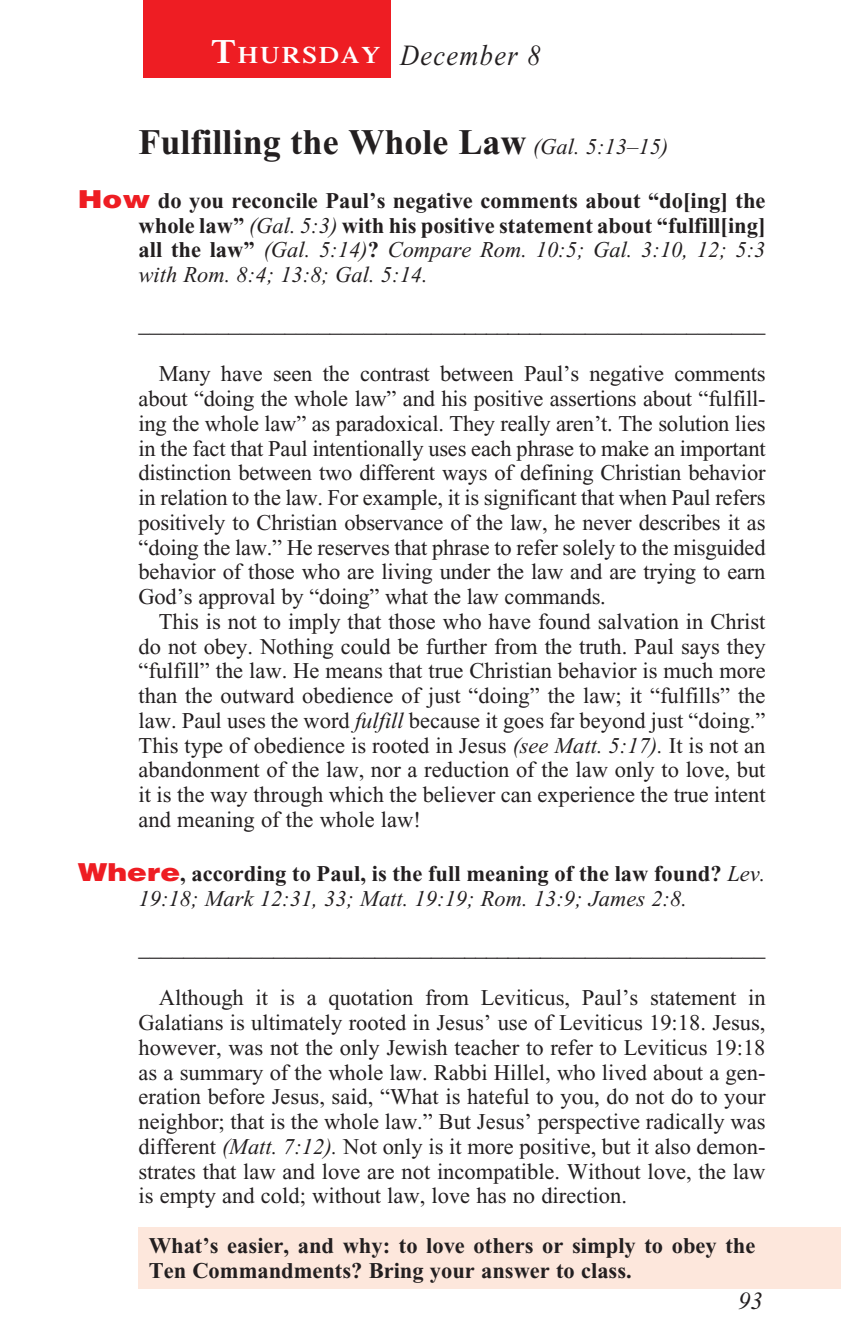
<style>
.page{position:relative;width:841px;height:1337px;background:#fff}
.page>*{position:absolute;margin:0;border:0;box-sizing:border-box;transform-origin:0 0}
._01-Daily_head{font:700 36px "Times New Roman";color:#231f20}
._00-Month-Day{font:italic 29.25px "Times New Roman";letter-spacing:.05em;color:#231f20;scale:.9 1}
.t1{font:italic 24.75px "Times New Roman";color:#231f20}
.t2{font:600 23.62px "Times";letter-spacing:.07em;color:#fff;scale:1.1 1}
._4-Body_Copy{font:22.5px/24.8px "Times New Roman";color:#231f20;text-align:justify}
._6-question{font:700 22.5px/24.8px "Times New Roman";color:#231f20;text-align:justify}
._6-question-2{font:italic 22.5px/24.8px "Times New Roman";color:#231f20}
.x-screened_box-text{font:700 22.5px/24.8px "Times New Roman";color:#231f20}
.s1{font-size:33.75px}
.s2{font-weight:400;font-style:italic;font-size:22.5px}
.s3{font-family:"Helvetica";font-weight:900;font-size:24.75px;color:#ee1d23}
.s4{font-weight:400;font-style:italic}
.s5{font-style:italic}
.s6{font-family:"Helvetica";font-weight:900;font-style:normal;font-size:24.75px;color:#ee1d23}
.s7{font-weight:700;font-style:normal}
</style>
<div class="page">
<div style="left:138px;top:1227px;width:702px;height:61px;background:#fde7dc"></div>
<div style="left:143px;top:0;width:247px;height:77px;background:#ee1d23"></div>
<p class="t2" style="left:211px;top:41px;width:155px"><span class="s1">T</span>HURSDAY</p>
<p class="_00-Month-Day" style="left:400px;top:39px;width:158px">December 8</p>
<p class="_01-Daily_head" style="left:138px;top:121px;width:531px">Fulfilling the Whole Law <span class="s2">(Gal. 5:13–15)</span></p>
<p class="_6-question" style="left:138px;top:188px;width:628px;text-indent:-61px"><span class="s3">How</span> do you reconcile Paul’s negative comments about “do[ing] the whole law” <span class="s4">(Gal. 5:3)</span> with his positive statement about “fulfill[ing] all the law” <span class="s4">(Gal. 5:14)</span>? <span class="s4">Compare Rom. 10:5; Gal. 3:10, 12; 5:3 with Rom. 8:4; 13:8; Gal. 5:14.</span></p>
<p class="_4-Body_Copy" style="left:138px;top:312px;width:628px">________________________________________________________</p>
<p class="_4-Body_Copy" style="left:138px;top:361px;width:628px;text-indent:20px">Many have seen the contrast between Paul’s negative comments about “doing the whole law” and his positive assertions about “fulfill&shy;ing the whole law” as paradoxical. They really aren’t. The solution lies in the fact that Paul intentionally uses each phrase to make an important distinction between two different ways of defining Christian behavior in relation to the law. For example, it is significant that when Paul refers positively to Christian observance of the law, he never describes it as “doing the law.” He reserves that phrase to refer solely to the misguided behavior of those who are living under the law and are trying to earn God’s approval by “doing” what the law commands.</p>
<p class="_4-Body_Copy" style="left:138px;top:609px;width:628px;text-indent:20px">This is not to imply that those who have found salvation in Christ do not obey. Nothing could be further from the truth. Paul says they “fulfill” the law. He means that true Christian behavior is much more than the outward obedience of just “doing” the law; it “fulfills” the law. Paul uses the word <span class="s5">fulfill</span> because it goes far beyond just “doing.” This type of obedience is rooted in Jesus <span class="s5">(see Matt. 5:17).</span> It is not an abandonment of the law, nor a reduction of the law only to love, but it is the way through which the believer can experience the true intent and meaning of the whole law!</p>
<p class="_6-question-2" style="left:138px;top:861px;width:628px;text-indent:-61px"><span class="s6">Where</span><span class="s7">, according to Paul, is the full meaning of the law found?</span> Lev.<br>19:18; Mark 12:31, 33; Matt. 19:19; Rom. 13:9; James 2:8.</p>
<p class="_4-Body_Copy" style="left:138px;top:936px;width:628px">________________________________________________________</p>
<p class="_4-Body_Copy" style="left:138px;top:985px;width:628px;text-indent:20px">Although it is a quotation from Leviticus, Paul’s statement in Galatians is ultimately rooted in Jesus’ use of Leviticus 19:18. Jesus, however, was not the only Jewish teacher to refer to Leviticus 19:18 as a summary of the whole law. Rabbi Hillel, who lived about a gen&shy;eration before Jesus, said, “What is hateful to you, do not do to your neighbor; that is the whole law.” But Jesus’ perspective radically was different <span class="s5">(Matt. 7:12).</span> Not only is it more positive, but it also demon&shy;strates that law and love are not incompatible. Without love, the law is empty and cold; without law, love has no direction.</p>
<p class="x-screened_box-text" style="left:149px;top:1233px;width:608px">What’s easier, and why: to love others or simply to obey the<br>Ten Commandments? Bring your answer to class.</p>
<p class="t1" style="left:738px;top:1287px;width:26px">93</p>
</div>
